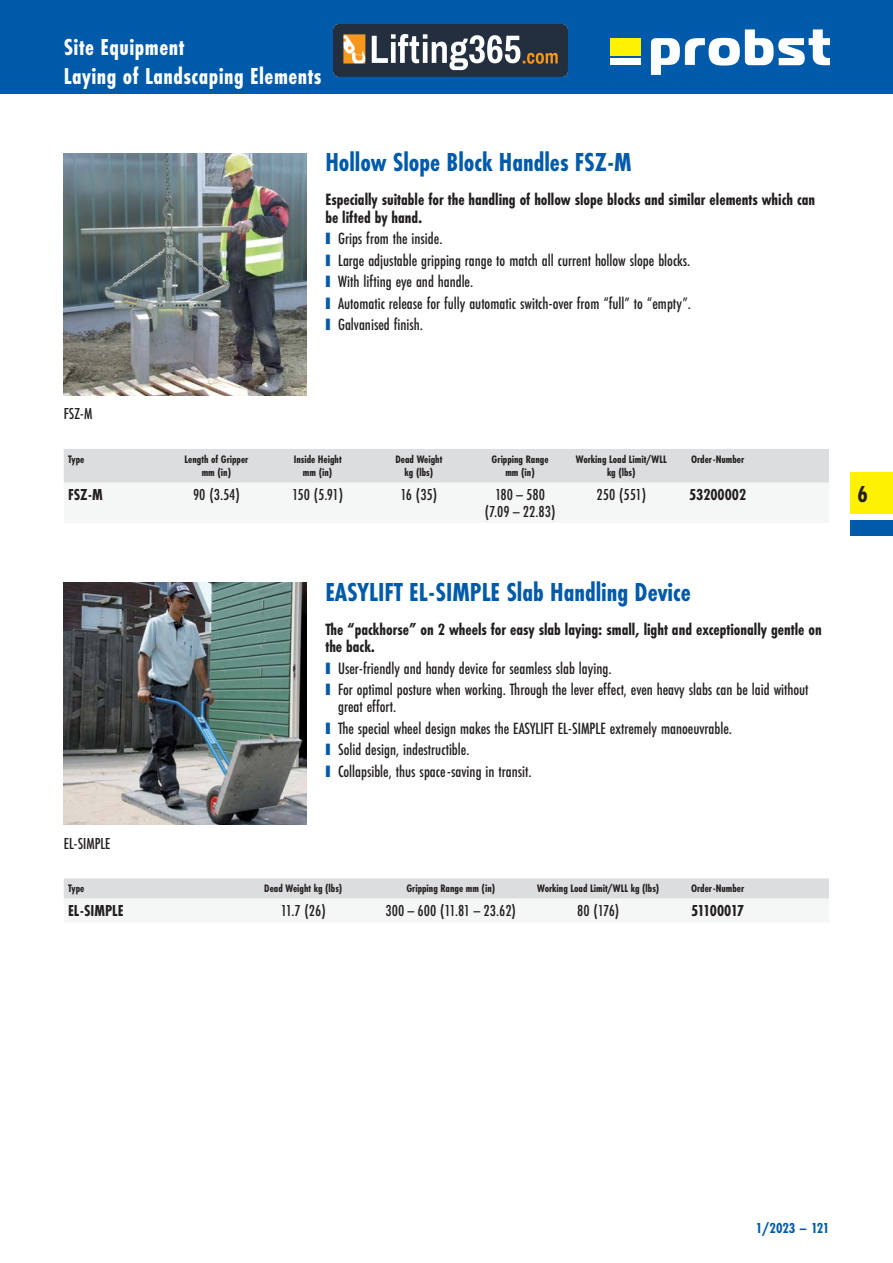
<style>
.page{position:relative;width:893px;height:1263px;background:#fff}
.page>*{position:absolute;margin:0;border:0;box-sizing:border-box;transform-origin:0 0}
.t1{font:700 27px "Futura PT Cond";color:#005aaa}
.t2{font:700 24px/28.5px "Futura PT Cond";letter-spacing:.02em;color:#fff}
.t3{font:700 24px "Futura PT Cond";color:#231f20}
.t4{font:500 16.95px/17.2px "Futura PT Cond";color:#231f20}
.t5{font:700 16.95px/17.2px "Futura PT Cond";color:#231f20}
.t6{font:500 16.5px/16.5px "Futura PT Cond";color:#231f20;text-align:center}
.t7{font:700 16.5px "Futura PT Cond";color:#231f20}
.t8{font:700 16.5px "Futura PT Cond";letter-spacing:-.04em;color:#231f20}
.t9{font:700 15px "Futura PT Cond";color:#005aaa}
.t10{font:700 11.25px/13.5px "Futura PT Cond";color:#231f20;text-align:center}
.s1{font-family:"Arial";font-weight:400;font-size:24.6px;color:#005aaa}
</style>
<div class="page">
<div style="left:0;top:0;width:893px;height:94px;background:#005aaa"></div>
<div style="left:610px;top:38px;width:31px;height:17px;background:#fff200"></div>
<svg style="left:651px;top:29px;width:178px;height:46px"></svg>
<div style="left:610px;top:58px;width:31px;height:7px;background:#fff"></div>
<div style="left:850px;top:472px;width:43px;height:42px;background:#fff200"></div>
<div style="left:850px;top:520px;width:43px;height:16px;background:#005aaa"></div>
<img style="left:64px;top:153px;width:242px;height:242px">
<div style="left:64px;top:449px;width:765px;height:34px;background:#dcddde"></div>
<img style="left:64px;top:583px;width:242px;height:242px">
<svg style="left:64px;top:878px;width:765px;height:21px;background:#dddedf"></svg>
<img style="left:333px;top:25px;width:234px;height:51px">
<h2 class="t2" style="left:64px;top:34px;width:259px">Site Equipment<br>Laying of Landscaping Elements</h2>
<p class="t6" style="left:64px;top:406px;width:30px">FSZ-M</p>
<h1 class="t1" style="left:325px;top:149px;width:308px">Hollow Slope Block Handles FSZ-M</h1>
<p class="t5" style="left:325px;top:192px;width:491px">Especially suitable for the handling of hollow slope blocks and similar elements which can be lifted by hand.</p>
<p class="t4" style="left:325px;top:231px;width:119px"><span class="s1">■</span> Grips from the inside.</p>
<p class="t4" style="left:325px;top:252px;width:367px"><span class="s1">■</span> Large adjustable gripping range to match all current hollow slope blocks.</p>
<p class="t4" style="left:325px;top:274px;width:149px"><span class="s1">■</span> With lifting eye and handle.</p>
<p class="t4" style="left:325px;top:295px;width:367px"><span class="s1">■</span> Automatic release for fully automatic switch-over from “full” to “empty”.</p>
<p class="t4" style="left:325px;top:317px;width:99px"><span class="s1">■</span> Galvanised finish.</p>
<p class="t10" style="left:68px;top:453px;width:18px">Type</p>
<p class="t10" style="left:184px;top:453px;width:65px">Length of Gripper mm (in)</p>
<p class="t10" style="left:294px;top:453px;width:49px">Inside Height mm (in)</p>
<p class="t10" style="left:395px;top:453px;width:48px">Dead Weight kg (lbs)</p>
<p class="t10" style="left:492px;top:453px;width:58px">Gripping Range mm (in)</p>
<p class="t10" style="left:576px;top:453px;width:93px">Working Load Limit/WLL kg (lbs)</p>
<p class="t10" style="left:691px;top:453px;width:55px">Order-Number</p>
<p class="t7" style="left:68px;top:486px;width:36px">FSZ-M</p>
<p class="t6" style="left:193px;top:487px;width:48px">90 (3.54)</p>
<p class="t6" style="left:292px;top:487px;width:53px">150 (5.91)</p>
<p class="t6" style="left:400px;top:487px;width:38px">16 (35)</p>
<p class="t6" style="left:485px;top:487px;width:72px">180–580 (7.09–22.83)</p>
<p class="t6" style="left:596px;top:487px;width:51px">250 (551)</p>
<p class="t7" style="left:689px;top:486px;width:59px">53200002</p>
<p class="t6" style="left:64px;top:836px;width:48px">EL-SIMPLE</p>
<h1 class="t1" style="left:325px;top:578px;width:367px">EASYLIFT EL-SIMPLE Slab Handling Device</h1>
<p class="t5" style="left:325px;top:621px;width:498px">The “packhorse” on 2 wheels for easy slab laying: small, light and exceptionally gentle on the back.</p>
<p class="t4" style="left:325px;top:660px;width:288px"><span class="s1">■</span> User-friendly and handy device for seamless slab laying.</p>
<p class="t4" style="left:338px;top:681px;width:472px;text-indent:-13px"><span class="s1">■</span> For optimal posture when working. Through the lever effect, even heavy slabs can be laid without great effort.</p>
<p class="t4" style="left:325px;top:720px;width:408px"><span class="s1">■</span> The special wheel design makes the EASYLIFT EL-SIMPLE extremely manoeuvrable.</p>
<p class="t4" style="left:325px;top:742px;width:146px"><span class="s1">■</span> Solid design, indestructible.</p>
<p class="t4" style="left:325px;top:763px;width:208px"><span class="s1">■</span> Collapsible, thus space-saving in transit.</p>
<p class="t10" style="left:68px;top:882px;width:18px">Type</p>
<p class="t10" style="left:264px;top:882px;width:80px">Dead Weight kg (lbs)</p>
<p class="t10" style="left:406px;top:882px;width:90px">Gripping Range mm (in)</p>
<p class="t10" style="left:537px;top:882px;width:124px">Working Load Limit/WLL kg (lbs)</p>
<p class="t10" style="left:691px;top:882px;width:55px">Order-Number</p>
<p class="t7" style="left:68px;top:902px;width:57px">EL-SIMPLE</p>
<p class="t6" style="left:281px;top:903px;width:47px">11.7 (26)</p>
<p class="t6" style="left:386px;top:903px;width:132px">300–600 (11.81–23.62)</p>
<p class="t6" style="left:577px;top:903px;width:44px">80 (176)</p>
<p class="t8" style="left:691px;top:902px;width:55px">51100017</p>
<h2 class="t3" style="left:857px;top:482px;width:12px">6</h2>
<p class="t9" style="left:756px;top:1221px;width:75px">1/2023 – 121</p>
</div>
